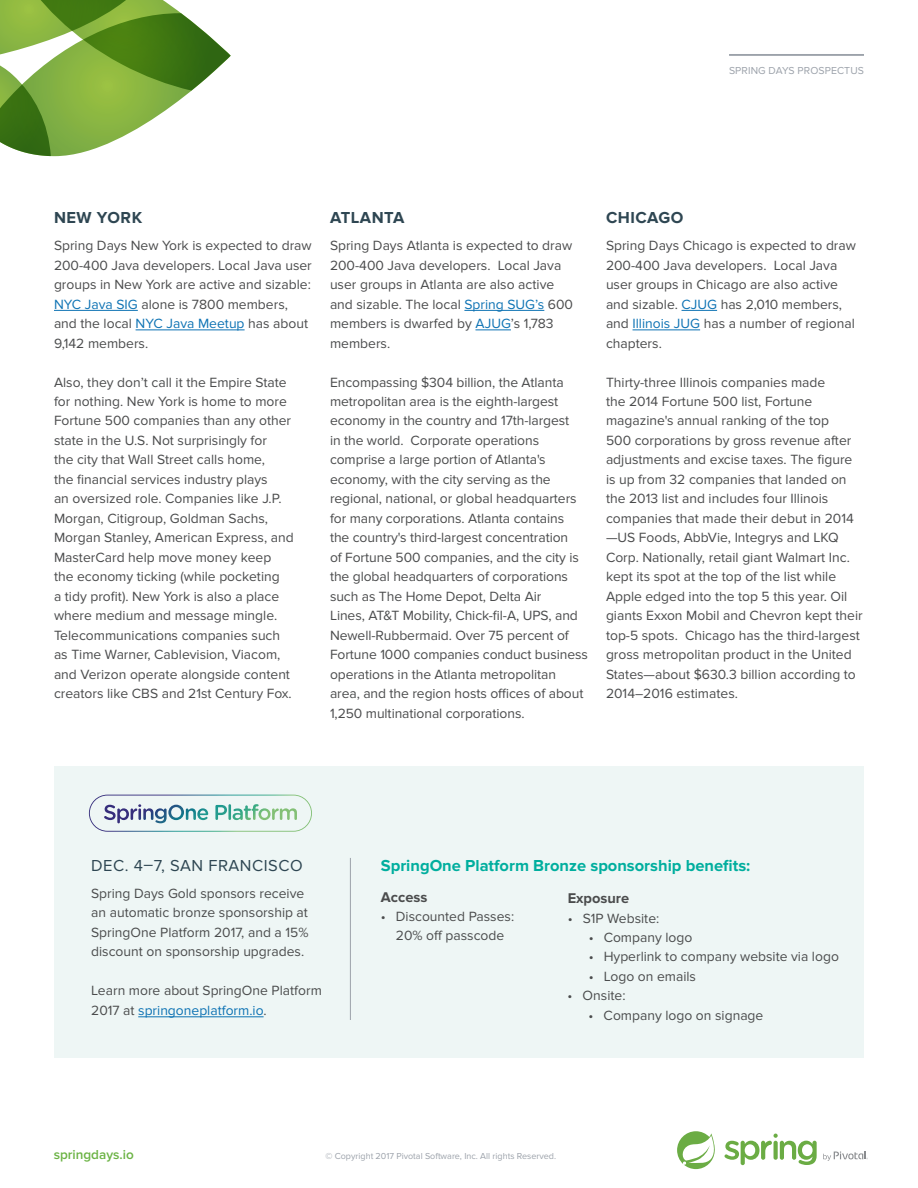
<style>
.page{position:relative;width:918px;height:1188px;background:#fff}
.page>*{position:absolute;margin:0;border:0;box-sizing:border-box;transform-origin:0 0}
.t1{font:700 16.5px "Proxima Nova";color:#00ae9e}
.t2{font:700 16.5px "Proxima Nova";letter-spacing:.03em;color:#2e4652}
.t3{font:16.5px "Proxima Nova";letter-spacing:.03em;color:#2e4652}
.t4{font:700 14.7px "Proxima Nova";color:#4b4c4d}
.t5{font:13.8px/19.5px "Proxima Nova";color:#4b4c4d}
.t6{font:600 13.5px "Proxima Nova";color:#6bb344}
.t7{font:10.5px "Proxima Nova";letter-spacing:.01em;color:#9ca2aa}
.t8{font:9px "Proxima Nova";color:#9ca2aa}
.s1{color:#0e73b4}
</style>
<div class="page">
<hr style="left:729px;top:54px;width:135px;height:2px;background:#9ca2aa">
<svg style="left:677px;top:1131px;width:38px;height:38px"></svg>
<svg style="left:725px;top:1134px;width:92px;height:31px"></svg>
<svg style="left:823px;top:1152px;width:45px;height:9px"></svg>
<hr style="left:54px;top:310px;width:84px;height:1px;background:#0e73b4">
<hr style="left:136px;top:330px;width:109px;height:1px;background:#0e73b4">
<hr style="left:464px;top:310px;width:80px;height:1px;background:#0e73b4">
<hr style="left:475px;top:330px;width:36px;height:1px;background:#0e73b4">
<hr style="left:682px;top:310px;width:35px;height:1px;background:#0e73b4">
<hr style="left:633px;top:330px;width:67px;height:1px;background:#0e73b4">
<div style="left:54px;top:766px;width:810px;height:291px;background:#eef6f5"></div>
<svg style="left:89px;top:795px;width:223px;height:37px"></svg>
<svg style="left:0;top:0;width:231px;height:156px"></svg>
<hr style="left:138px;top:1017px;width:126px;height:1px;background:#0e73b4">
<hr style="left:350px;top:858px;width:1px;height:162px;background:#9ca2aa">
<p class="t7" style="left:729px;top:64px;width:136px">SPRING DAYS PROSPECTUS</p>
<p class="t2" style="left:54px;top:208px;width:90px">NEW YORK</p>
<p class="t5" style="left:54px;top:236px;width:259px">Spring Days New York is expected to draw 200-400 Java developers. Local Java user groups in New York are active and sizable:<br><span class="s1">NYC Java SIG</span> alone is 7800 members, and the local <span class="s1">NYC Java Meetup</span> has about 9,142 members.</p>
<p class="t5" style="left:54px;top:372px;width:241px">Also, they don’t call it the Empire State for nothing. New York is home to more Fortune 500 companies than any other state in the U.S. Not surprisingly for<br>the city that Wall Street calls home,<br>the financial services industry plays<br>an oversized role. Companies like J.P.<br>Morgan, Citigroup, Goldman Sachs, Morgan Stanley, American Express, and MasterCard help move money keep the economy ticking (while pocketing<br>a tidy profit). New York is also a place where medium and message mingle.<br>Telecommunications companies such as Time Warner, Cablevision, Viacom, and Verizon operate alongside content creators like CBS and 21st Century Fox.</p>
<p class="t2" style="left:330px;top:208px;width:76px">ATLANTA</p>
<p class="t5" style="left:330px;top:236px;width:245px">Spring Days Atlanta is expected to draw<br>200-400 Java developers. Local Java user groups in Atlanta are also active and sizable. The local <span class="s1">Spring SUG’s</span> 600 members is dwarfed by <span class="s1">AJUG</span>’s 1,783 members.</p>
<p class="t5" style="left:330px;top:372px;width:260px">Encompassing $304 billion, the Atlanta metropolitan area is the eighth-largest economy in the country and 17th-largest<br>in the world. Corporate operations comprise a large portion of Atlanta's economy, with the city serving as the regional, national, or global headquarters for many corporations. Atlanta contains<br>the country's third-largest concentration<br>of Fortune 500 companies, and the city is the global headquarters of corporations such as The Home Depot, Delta Air<br>Lines, AT&amp;T Mobility, Chick-fil-A, UPS, and Newell-Rubbermaid. Over 75 percent of Fortune 1000 companies conduct business operations in the Atlanta metropolitan area, and the region hosts offices of about 1,250 multinational corporations.</p>
<p class="t2" style="left:606px;top:208px;width:79px">CHICAGO</p>
<p class="t5" style="left:606px;top:236px;width:252px">Spring Days Chicago is expected to draw 200-400 Java developers. Local Java user groups in Chicago are also active and sizable. <span class="s1">CJUG</span> has 2,010 members, and <span class="s1">Illinois JUG</span> has a number of regional chapters.</p>
<p class="t5" style="left:606px;top:372px;width:258px">Thirty-three Illinois companies made<br>the 2014 Fortune 500 list, Fortune magazine's annual ranking of the top<br>500 corporations by gross revenue after adjustments and excise taxes. The figure is up from 32 companies that landed on the 2013 list and includes four Illinois companies that made their debut in 2014 —US Foods, AbbVie, Integrys and LKQ Corp. Nationally, retail giant Walmart Inc. kept its spot at the top of the list while Apple edged into the top 5 this year. Oil giants Exxon Mobil and Chevron kept their top-5 spots. Chicago has the third-largest gross metropolitan product in the United States—about $630.3 billion according to 2014–2016 estimates.</p>
<p class="t3" style="left:91px;top:856px;width:213px">DEC. 4–7, SAN FRANCISCO</p>
<p class="t5" style="left:91px;top:884px;width:219px">Spring Days Gold sponsors receive an automatic bronze sponsorship at SpringOne Platform 2017, and a 15% discount on sponsorship upgrades.</p>
<p class="t5" style="left:91px;top:981px;width:232px">Learn more about SpringOne Platform<br>2017 at <span class="s1">springoneplatform.io</span>.</p>
<p class="t1" style="left:381px;top:856px;width:371px">SpringOne Platform Bronze sponsorship benefits:</p>
<p class="t4" style="left:568px;top:890px;width:63px">Exposure</p>
<p class="t5" style="left:568px;top:908px;width:93px">• S1P Website:</p>
<p class="t5" style="left:589px;top:928px;width:105px">• Company logo</p>
<p class="t5" style="left:589px;top:947px;width:252px">• Hyperlink to company website via logo</p>
<p class="t5" style="left:589px;top:967px;width:109px">• Logo on emails</p>
<p class="t5" style="left:568px;top:986px;width:59px">• Onsite:</p>
<p class="t5" style="left:589px;top:1006px;width:176px">• Company logo on signage</p>
<p class="t4" style="left:381px;top:888px;width:48px">Access</p>
<p class="t5" style="left:381px;top:907px;width:135px;text-align:center">• Discounted Passes:<br>20% off passcode</p>
<p class="t6" style="left:54px;top:1147px;width:82px">springdays.io</p>
<p class="t8" style="left:325px;top:1151px;width:232px">© Copyright 2017 Pivotal Software, Inc. All rights Reserved.</p>
</div>
